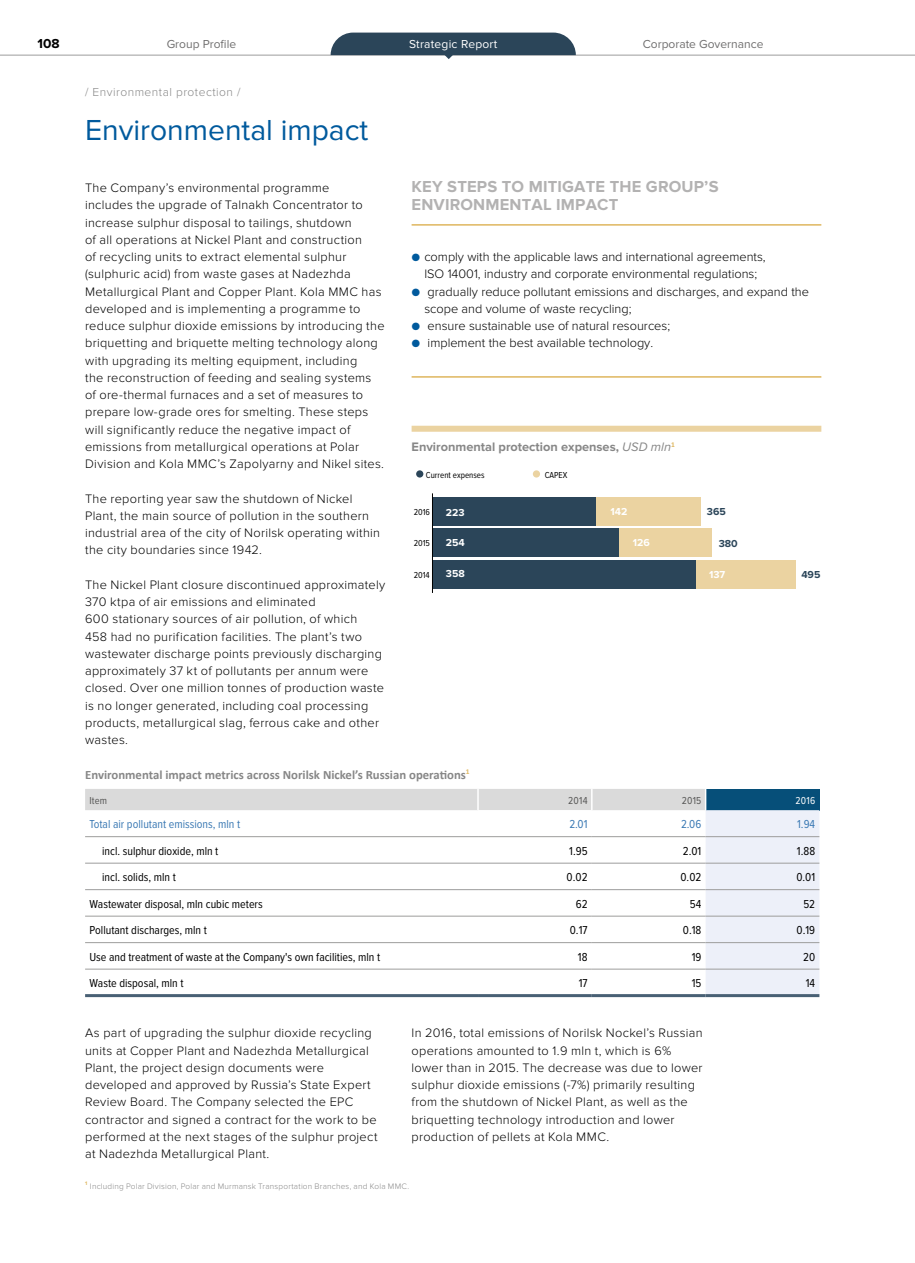
<style>
.page{position:relative;width:915px;height:1263px;background:#fff}
.page>*{position:absolute;margin:0;border:0;box-sizing:border-box;transform-origin:0 0}
.t1{font:30px "Proxima Nova";color:#005a9d}
.t2{font:700 16.5px/18px "Proxima Nova";letter-spacing:.01em;color:#b3b2b2}
.t3{font:700 13.5px "Proxima Nova";color:#000}
.t4{font:300 12.75px/17.2px "Proxima Nova";letter-spacing:.02em;color:#000}
.t5{font:300 12.75px/17.2px "Proxima Nova";color:#000;text-align:center}
.t6{font:700 12.75px "Calibri";color:#878787}
.t7{font:700 12.75px "Proxima Nova";color:#878787}
.t8{font:12px "Proxima Nova Cond";color:#000}
.t9{font:12px "Proxima Nova Cond";color:#3c7ab4}
.t10{font:12px "Proxima Nova";color:#706f6f}
.t11{font:300 12px "Proxima Nova";letter-spacing:.04em;color:#878787}
.t12{font:12px "Proxima Nova";letter-spacing:.02em;color:#fff}
.t13{font:700 10.5px "Proxima Nova";color:#fff}
.t14{font:10.5px "Proxima Nova Cond";letter-spacing:.02em;color:#575756}
.t15{font:700 10.5px "Proxima Nova";color:#2b4559}
.t16{font:10.5px "Proxima Nova Cond";color:#fff}
.t17{font:9px "Proxima Nova Cond";color:#000}
.t18{font:300 8.25px "Proxima Nova";letter-spacing:.025em;color:#878787}
.t19{font:700 5.25px "Proxima Nova";color:#deb65e}
.s1{font-weight:400;color:#005a9d}
.s2{font-weight:400;font-style:italic}
</style>
<div class="page">
<div style="left:411px;top:426px;width:410px;height:6px;background:#ebd3a1"></div>
<hr style="left:411px;top:224px;width:410px;height:2px;background:#deb65e">
<hr style="left:411px;top:376px;width:410px;height:2px;background:#deb65e">
<div style="left:596px;top:497px;width:104px;height:29px;background:#ebd3a1"></div>
<div style="left:619px;top:529px;width:92px;height:28px;background:#ebd3a1"></div>
<div style="left:695px;top:560px;width:101px;height:28px;background:#ebd3a1"></div>
<div style="left:432px;top:497px;width:164px;height:29px;background:#2b4559"></div>
<div style="left:432px;top:529px;width:187px;height:28px;background:#2b4559"></div>
<div style="left:432px;top:560px;width:263px;height:28px;background:#2b4559"></div>
<hr style="left:432px;top:493px;width:1px;height:100px;background:#000">
<div style="left:416px;top:470px;width:7px;height:8px;background:#2b4559;border-radius:50%"></div>
<div style="left:532px;top:470px;width:8px;height:8px;background:#ebd3a1;border-radius:50%"></div>
<hr style="left:85px;top:994px;width:393px;height:3px;background:#486074">
<hr style="left:478px;top:994px;width:113px;height:3px;background:#486074">
<hr style="left:591px;top:994px;width:114px;height:3px;background:#486074">
<hr style="left:705px;top:994px;width:114px;height:3px;background:#486074">
<svg style="left:85px;top:789px;width:734px;height:206px"></svg>
<hr style="left:704px;top:789px;width:2px;height:21px;background:#fff">
<hr style="left:0;top:55px;width:914px;height:1px;background:#9d9d9c">
<svg style="left:330px;top:33px;width:245px;height:26px;background:#4e6474"></svg>
<p class="t3" style="left:37px;top:35px;width:24px">108</p>
<p class="t10" style="left:167px;top:37px;width:71px">Group Profile</p>
<p class="t12" style="left:409px;top:37px;width:90px">Strategic Report</p>
<p class="t10" style="left:642px;top:37px;width:122px">Corporate Governance</p>
<p class="t11" style="left:85px;top:85px;width:157px">/ Environmental protection /</p>
<h1 class="t1" style="left:85px;top:113px;width:285px">Environmental impact</h1>
<p class="t4" style="left:85px;top:179px;width:301px">The Company’s environmental programme<br>includes the upgrade of Talnakh Concentrator to increase sulphur disposal to tailings, shutdown<br>of all operations at Nickel Plant and construction<br>of recycling units to extract elemental sulphur (sulphuric acid) from waste gases at Nadezhda Metallurgical Plant and Copper Plant. Kola MMC has developed and is implementing a programme to reduce sulphur dioxide emissions by introducing the briquetting and briquette melting technology along with upgrading its melting equipment, including<br>the reconstruction of feeding and sealing systems of ore-thermal furnaces and a set of measures to prepare low-grade ores for smelting. These steps will significantly reduce the negative impact of emissions from metallurgical operations at Polar Division and Kola MMC’s Zapolyarny and Nikel sites.</p>
<p class="t4" style="left:85px;top:490px;width:296px">The reporting year saw the shutdown of Nickel Plant, the main source of pollution in the southern industrial area of the city of Norilsk operating within the city boundaries since 1942.</p>
<p class="t4" style="left:85px;top:576px;width:301px">The Nickel Plant closure discontinued approximately 370 ktpa of air emissions and eliminated<br>600 stationary sources of air pollution, of which<br>458 had no purification facilities. The plant’s two wastewater discharge points previously discharging approximately 37 kt of pollutants per annum were closed. Over one million tonnes of production waste is no longer generated, including coal processing products, metallurgical slag, ferrous cake and other wastes.</p>
<p class="t2" style="left:411px;top:178px;width:308px">KEY STEPS TO MITIGATE THE GROUP’S<br>ENVIRONMENTAL IMPACT</p>
<p class="t5" style="left:411px;top:248px;width:355px"><span class="s1">●</span> comply with the applicable laws and international agreements,<br>ISO 14001, industry and corporate environmental regulations;</p>
<p class="t5" style="left:424px;top:283px;width:386px;text-align:left;text-indent:-13px"><span class="s1">●</span> gradually reduce pollutant emissions and discharges, and expand the scope and volume of waste recycling;</p>
<p class="t5" style="left:411px;top:317px;width:260px"><span class="s1">●</span> ensure sustainable use of natural resources;</p>
<p class="t5" style="left:411px;top:335px;width:243px"><span class="s1">●</span> implement the best available technology.</p>
<p class="t7" style="left:411px;top:439px;width:265px">Environmental protection expenses, <span class="s2">USD mln</span><sup>1</sup></p>
<p class="t17" style="left:426px;top:469px;width:60px">Current expenses</p>
<p class="t17" style="left:544px;top:469px;width:24px">CAPEX</p>
<p class="t13" style="left:446px;top:506px;width:20px">223</p>
<p class="t13" style="left:610px;top:505px;width:18px">142</p>
<p class="t13" style="left:446px;top:537px;width:20px">254</p>
<p class="t13" style="left:632px;top:537px;width:18px">126</p>
<p class="t17" style="left:413px;top:507px;width:18px">2016</p>
<p class="t15" style="left:706px;top:506px;width:20px">365</p>
<p class="t17" style="left:413px;top:538px;width:18px">2015</p>
<p class="t17" style="left:413px;top:570px;width:18px">2014</p>
<p class="t15" style="left:718px;top:537px;width:21px">380</p>
<p class="t13" style="left:445px;top:568px;width:20px">358</p>
<p class="t13" style="left:709px;top:568px;width:18px">137</p>
<p class="t15" style="left:801px;top:568px;width:21px">495</p>
<p class="t6" style="left:85px;top:766px;width:386px">Environmental impact metrics across Norilsk Nickel’s Russian operations<sup>1</sup></p>
<p class="t14" style="left:89px;top:794px;width:19px">Item</p>
<p class="t14" style="left:568px;top:794px;width:21px">2014</p>
<p class="t14" style="left:681px;top:794px;width:21px">2015</p>
<p class="t16" style="left:795px;top:794px;width:21px">2016</p>
<p class="t9" style="left:89px;top:817px;width:152px">Total air pollutant emissions, mln t</p>
<p class="t9" style="left:569px;top:817px;width:20px">2.01</p>
<p class="t9" style="left:680px;top:817px;width:22px">2.06</p>
<p class="t9" style="left:796px;top:817px;width:19px">1.94</p>
<p class="t8" style="left:102px;top:844px;width:118px">incl. sulphur dioxide, mln t</p>
<p class="t8" style="left:569px;top:844px;width:20px">1.95</p>
<p class="t8" style="left:682px;top:844px;width:20px">2.01</p>
<p class="t8" style="left:796px;top:844px;width:20px">1.88</p>
<p class="t8" style="left:102px;top:870px;width:75px">incl. solids, mln t</p>
<p class="t8" style="left:566px;top:870px;width:22px">0.02</p>
<p class="t8" style="left:680px;top:870px;width:22px">0.02</p>
<p class="t8" style="left:796px;top:870px;width:20px">0.01</p>
<p class="t8" style="left:89px;top:897px;width:175px">Wastewater disposal, mln cubic meters</p>
<p class="t8" style="left:575px;top:897px;width:13px">62</p>
<p class="t8" style="left:689px;top:897px;width:13px">54</p>
<p class="t8" style="left:803px;top:897px;width:13px">52</p>
<p class="t8" style="left:89px;top:923px;width:119px">Pollutant discharges, mln t</p>
<p class="t8" style="left:569px;top:923px;width:19px">0.17</p>
<p class="t8" style="left:682px;top:923px;width:20px">0.18</p>
<p class="t8" style="left:796px;top:923px;width:20px">0.19</p>
<p class="t8" style="left:89px;top:950px;width:292px">Use and treatment of waste at the Company's own facilities, mln t</p>
<p class="t8" style="left:577px;top:950px;width:11px">18</p>
<p class="t8" style="left:691px;top:950px;width:11px">19</p>
<p class="t8" style="left:802px;top:950px;width:14px">20</p>
<p class="t8" style="left:89px;top:976px;width:96px">Waste disposal, mln t</p>
<p class="t8" style="left:578px;top:976px;width:10px">17</p>
<p class="t8" style="left:691px;top:976px;width:11px">15</p>
<p class="t8" style="left:805px;top:976px;width:11px">14</p>
<p class="t4" style="left:85px;top:1025px;width:294px">As part of upgrading the sulphur dioxide recycling units at Copper Plant and Nadezhda Metallurgical Plant, the project design documents were developed and approved by Russia’s State Expert Review Board. The Company selected the EPC contractor and signed a contract for the work to be performed at the next stages of the sulphur project at Nadezhda Metallurgical Plant.</p>
<p class="t4" style="left:411px;top:1025px;width:292px">In 2016, total emissions of Norilsk Nockel’s Russian operations amounted to 1.9 mln t, which is 6% lower than in 2015. The decrease was due to lower sulphur dioxide emissions (-7%) primarily resulting from the shutdown of Nickel Plant, as well as the briquetting technology introduction and lower production of pellets at Kola MMC.</p>
<p class="t19" style="left:85px;top:1180px;width:4px">1</p>
<p class="t18" style="left:90px;top:1181px;width:320px">Including Polar Division, Polar and Murmansk Transportation Branches, and Kola MMC.</p>
</div>
